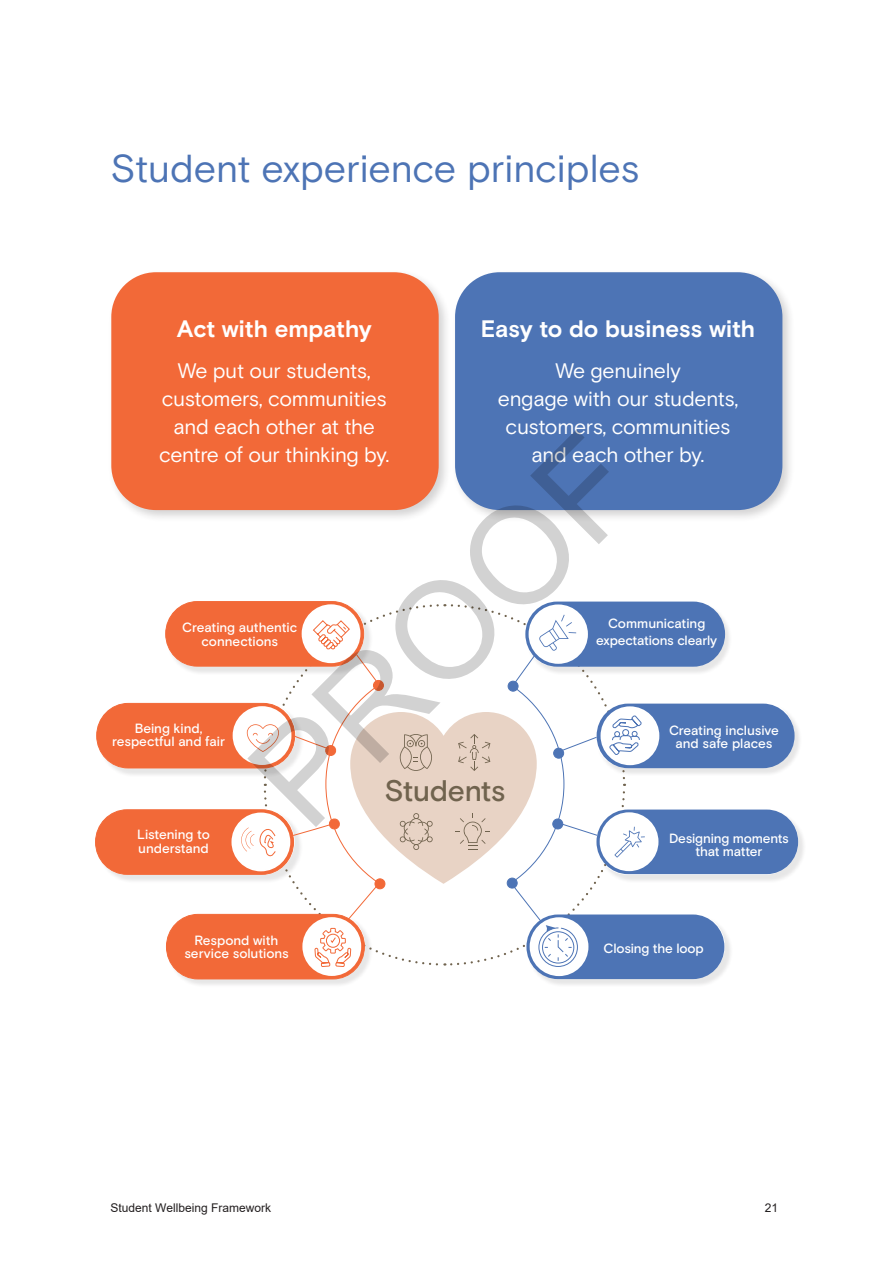
<style>
.page{position:relative;width:893px;height:1263px;background:#fff}
.page>*{position:absolute;margin:0;border:0;box-sizing:border-box;transform-origin:0 0}
.t1{font:135.6px "Arial";color:rgb(0 0 0/.18)}
.Heading_1{font:39px "Basis Grotesque";color:#4d74b5}
.t2{font:500 29.7px "Basis Grotesque";letter-spacing:-.02em;color:#70634e}
.t3{font:700 23.85px "Basis Grotesque";letter-spacing:-.005em;color:#fff}
.t4{font:21px/28px "Basis Grotesque";letter-spacing:-.015em;color:#fff;text-align:center}
.t5{font:500 13.35px/13.4px "Basis Grotesque";letter-spacing:-.01em;color:#fff;text-align:center}
.t6{font:12px "Arial";color:#231f20}
</style>
<div class="page">
<div style="left:526px;top:915px;width:207px;height:72px;background:#231f20;opacity:.11"></div>
<div style="left:596px;top:809px;width:211px;height:74px;background:#231f20;opacity:.11"></div>
<div style="left:595px;top:702px;width:207px;height:74px;background:#231f20;opacity:.11"></div>
<div style="left:594px;top:701px;width:200px;height:66px;border:2px solid #fff;border-radius:32px"></div>
<div style="left:525px;top:601px;width:207px;height:74px;background:#231f20;opacity:.11"></div>
<div style="left:166px;top:913px;width:208px;height:74px;background:#231f20;opacity:.11"></div>
<div style="left:96px;top:809px;width:207px;height:74px;background:#231f20;opacity:.11"></div>
<div style="left:97px;top:703px;width:207px;height:74px;background:#231f20;opacity:.11"></div>
<div style="left:166px;top:601px;width:207px;height:74px;background:#231f20;opacity:.11"></div>
<div style="left:166px;top:601px;width:198px;height:65px;background:#f26938;border-radius:32px"></div>
<div style="left:165px;top:601px;width:199px;height:66px;border:1px solid #f26938;border-radius:32px"></div>
<div style="left:97px;top:703px;width:198px;height:65px;background:#f26938;border-radius:32px"></div>
<div style="left:96px;top:703px;width:199px;height:65px;border:1px solid #f26938;border-radius:32px"></div>
<div style="left:234px;top:707px;width:57px;height:57px;background:#fff;border-radius:50%"></div>
<div style="left:96px;top:810px;width:197px;height:64px;background:#f26938;border-radius:32px"></div>
<div style="left:95px;top:809px;width:199px;height:66px;border:1px solid #f26938;border-radius:32px"></div>
<div style="left:232px;top:813px;width:57px;height:57px;background:#fff;border-radius:50%"></div>
<div style="left:166px;top:914px;width:198px;height:65px;background:#f26938;border-radius:32px"></div>
<div style="left:166px;top:914px;width:199px;height:65px;border:1px solid #f26938;border-radius:32px"></div>
<div style="left:303px;top:918px;width:57px;height:57px;background:#fff;border-radius:50%"></div>
<div style="left:597px;top:704px;width:198px;height:64px;background:#4d74b5;border-radius:32px"></div>
<div style="left:601px;top:707px;width:57px;height:57px;background:#fff;border-radius:50%"></div>
<div style="left:596px;top:809px;width:202px;height:65px;background:#4d74b5;border-radius:32px"></div>
<div style="left:601px;top:813px;width:57px;height:57px;background:#fff;border-radius:50%"></div>
<div style="left:526px;top:914px;width:198px;height:65px;background:#4d74b5;border-radius:32px"></div>
<div style="left:530px;top:918px;width:58px;height:57px;background:#fff;border-radius:50%"></div>
<div style="left:525px;top:601px;width:200px;height:66px;background:#4d74b5;border-radius:32px"></div>
<svg style="left:241px;top:603px;width:404px;height:364px"></svg>
<div style="left:107px;top:268px;width:344px;height:255px;background:#231f20;opacity:.2"></div>
<div style="left:111px;top:272px;width:328px;height:238px;background:#f26938;border-radius:45px"></div>
<div style="left:451px;top:268px;width:344px;height:255px;background:#231f20;opacity:.2"></div>
<div style="left:455px;top:272px;width:327px;height:238px;background:#4d74b5;border-radius:45px"></div>
<p class="Heading_1" style="left:111px;top:146px;width:531px">Student experience principles</p>
<p class="t3" style="left:177px;top:315px;width:197px">Act with empathy</p>
<p class="t4" style="left:159px;top:356px;width:232px">We put our students, customers, communities and each other at the centre of our thinking by.</p>
<p class="t3" style="left:481px;top:315px;width:276px">Easy to do business with</p>
<p class="t4" style="left:498px;top:356px;width:242px">We genuinely<br>engage with our students, customers, communities and each other by.</p>
<h1 class="t1" style="left:209px;top:735px;width:484px;rotate:-45deg">PROOF</h1>
<p class="t5" style="left:608px;top:616px;width:99px">Communicating</p>
<p class="t5" style="left:596px;top:633px;width:122px">expectations clearly</p>
<p class="t5" style="left:182px;top:621px;width:116px">Creating authentic connections</p>
<p class="t5" style="left:112px;top:721px;width:114px">Being kind, respectful and fair</p>
<p class="t5" style="left:669px;top:723px;width:111px">Creating inclusive and safe places</p>
<p class="t2" style="left:384px;top:773px;width:123px">Students</p>
<p class="t5" style="left:137px;top:828px;width:74px;text-align:left">Listening to understand</p>
<p class="t5" style="left:184px;top:933px;width:106px">Respond with service solutions</p>
<p class="t5" style="left:669px;top:831px;width:121px">Designing moments that matter</p>
<p class="t5" style="left:603px;top:941px;width:102px">Closing the loop</p>
<p class="t6" style="left:111px;top:1200px;width:162px">Student Wellbeing Framework</p>
<p class="t6" style="left:765px;top:1200px;width:15px">21</p>
</div>
